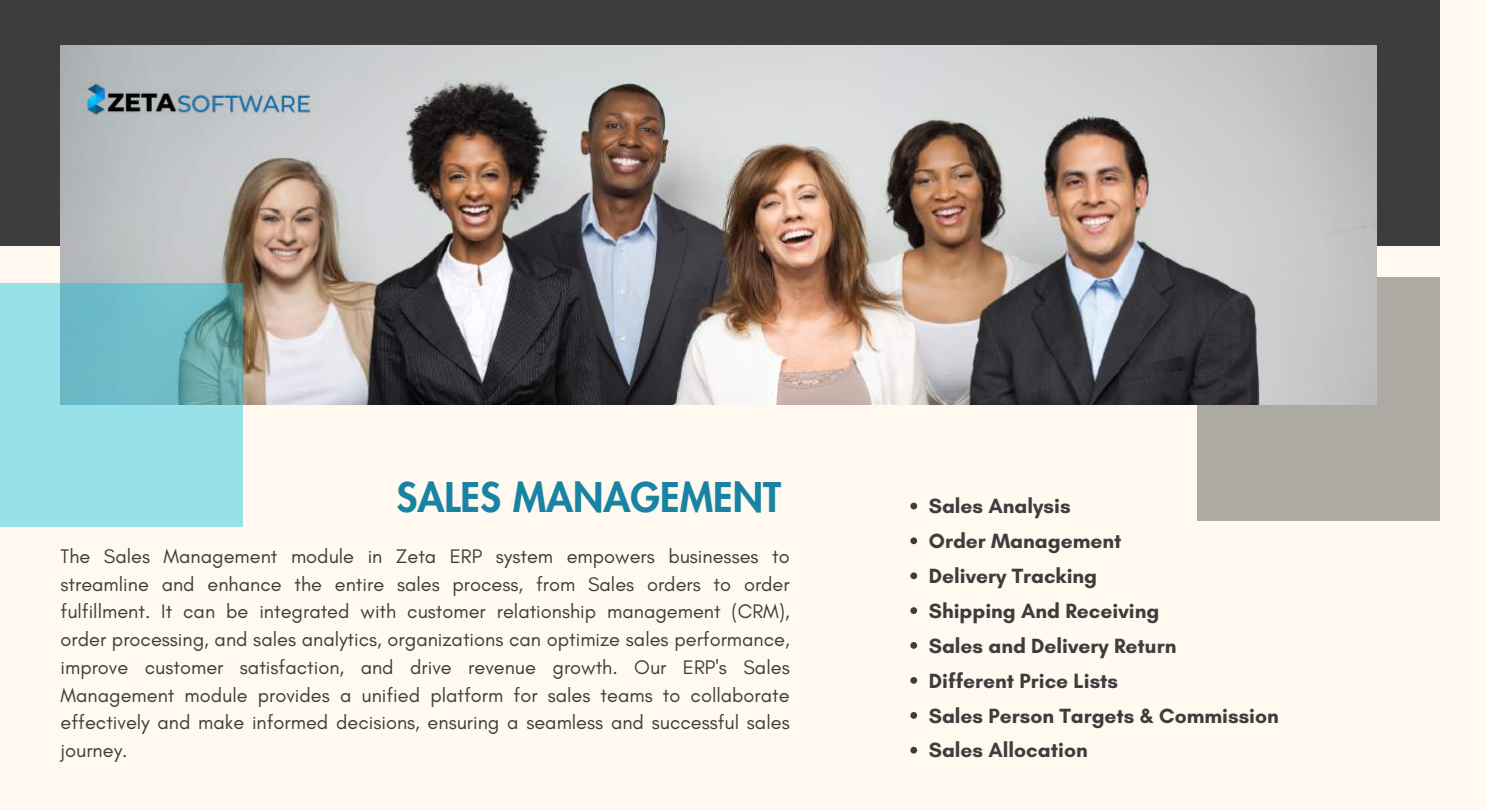
<style>
.page{position:relative;width:1485px;height:810px;background:#fff9f0}
.page>*{position:absolute;margin:0;border:0;box-sizing:border-box;transform-origin:0 0}
.t1{font:800 40px "Futura LT Pro";color:#1983a3}
.t2{font:700 21px/34.8px "Glacial Indifference";color:#3d3d3d}
.t3{font:20px/27.8px "Glacial Indifference";color:#3d3d3d;text-align:justify}
</style>
<div class="page">
<div style="left:0;top:0;width:1440px;height:246px;background:#3d3d3d"></div>
<div style="left:1197px;top:277px;width:243px;height:243px;background:#adaaa4"></div>
<img style="left:61px;top:46px;width:1315px;height:359px">
<svg style="left:0;top:284px;width:243px;height:242px;background:#87d0d7"></svg>
<img style="left:81px;top:81px;width:233px;height:60px">
<svg style="left:910px;top:503px;width:7px;height:6px"></svg>
<svg style="left:910px;top:607px;width:7px;height:7px"></svg>
<svg style="left:910px;top:642px;width:7px;height:7px"></svg>
<svg style="left:910px;top:712px;width:7px;height:7px"></svg>
<svg style="left:910px;top:677px;width:7px;height:7px"></svg>
<svg style="left:910px;top:747px;width:7px;height:7px"></svg>
<svg style="left:910px;top:537px;width:7px;height:7px"></svg>
<svg style="left:910px;top:572px;width:7px;height:7px"></svg>
<h1 class="t1" style="left:397px;top:479px;width:386px">SALES MANAGEMENT</h1>
<p class="t3" style="left:61px;top:542px;width:731px">The Sales Management module in Zeta ERP system empowers businesses to streamline and enhance the entire sales process, from Sales orders to order fulfillment. It can be integrated with customer relationship management (CRM), order processing, and sales analytics, organizations can optimize sales performance, improve customer satisfaction, and drive revenue growth. Our ERP's Sales Management module provides a unified platform for sales teams to collaborate effectively and make informed decisions, ensuring a seamless and successful sales journey.</p>
<p class="t2" style="left:929px;top:488px;width:143px">Sales Analysis</p>
<p class="t2" style="left:929px;top:523px;width:194px">Order Management<br>Delivery Tracking</p>
<p class="t2" style="left:929px;top:593px;width:249px">Shipping And Receiving<br>Sales and Delivery Return</p>
<p class="t2" style="left:929px;top:663px;width:191px">Different Price Lists</p>
<p class="t2" style="left:929px;top:698px;width:352px">Sales Person Targets &amp; Commission</p>
<p class="t2" style="left:929px;top:733px;width:160px">Sales Allocation</p>
</div>
